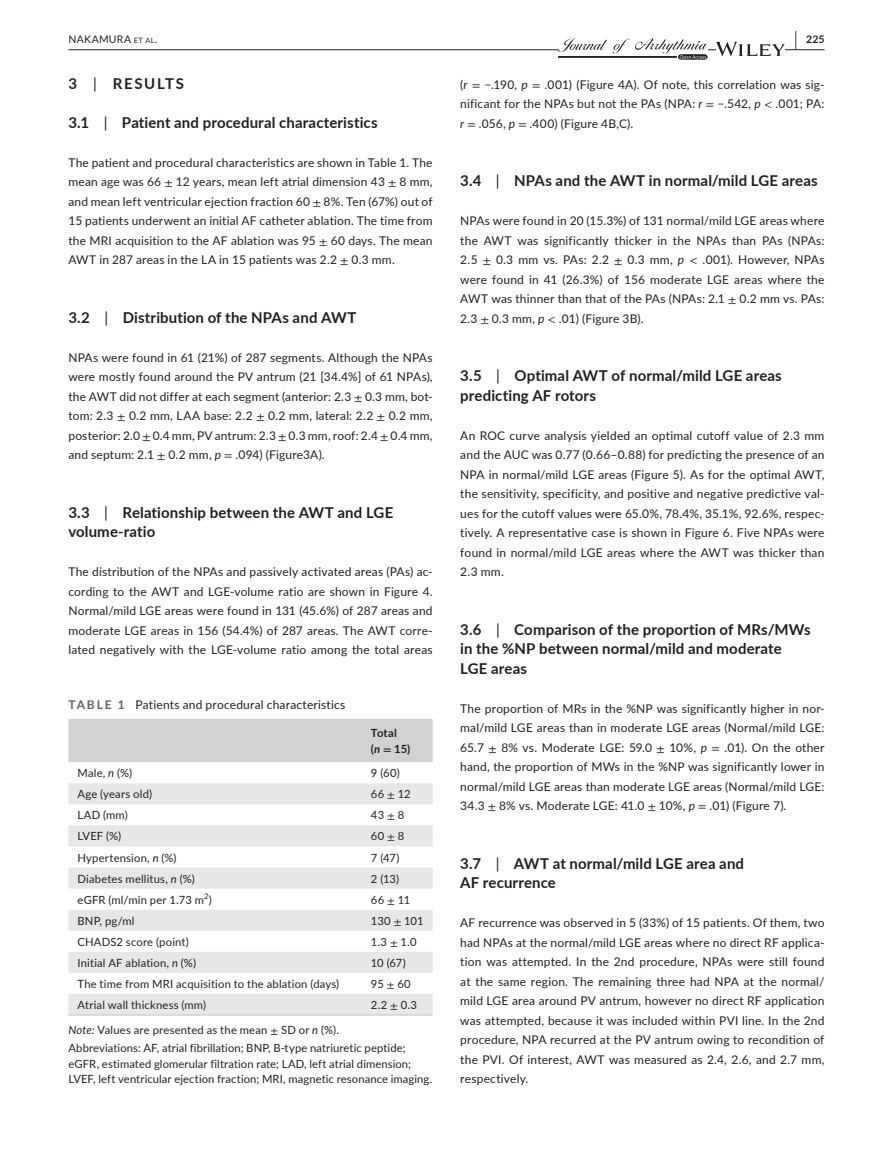
<style>
.page{position:relative;width:893px;height:1174px;background:#fff}
.page>*{position:absolute;margin:0;border:0;box-sizing:border-box;transform-origin:0 0}
.t1{font:700 15px/19.5px "Lato";letter-spacing:.01em;color:#231f20}
.t2{font:700 15px "Lato";letter-spacing:.105em;color:#231f20}
.t3{font:12px/19.5px "Lato";letter-spacing:.015em;color:#231f20;text-align:justify}
.t4{font:11.25px/18px "Lato";letter-spacing:.01em;color:#231f20}
.t5{font:700 11.25px/15.8px "Lato";letter-spacing:.005em;color:#231f20}
.t6{font:10.5px "Lato";letter-spacing:.025em;color:#231f20}
.t7{font:700 10.5px "Lato";color:#231f20}
.t8{font:7.8px "Lato";color:#231f20}
.s1{font-size:7.35px}
.s2{font-size:19.5px}
.s3{font-weight:400}
.s4{font-family:"STIX"}
.s5{font-style:italic}
.s6{font-weight:700;color:#636366}
</style>
<div class="page">
<hr style="left:68px;top:49px;width:756px;height:1px;background:#231f20">
<svg style="left:558px;top:38px;width:150px;height:22px"></svg>
<svg style="left:716px;top:42px;width:69px;height:14px"></svg>
<div style="left:68px;top:719px;width:365px;height:43px;background:#d1d2d4"></div>
<svg style="left:68px;top:783px;width:365px;height:231px;fill:#e6e7e9"></svg>
<hr style="left:68px;top:1014px;width:294px;height:1px;background:#d1d2d4">
<hr style="left:362px;top:1014px;width:71px;height:1px;background:#d1d2d4">
<p class="t6" style="left:68px;top:31px;width:90px">NAKAMURA <span class="s1">et al</span>.</p>
<p class="t7" style="left:795px;top:31px;width:31px"><span class="s2">|</span> 225</p>
<p class="t2" style="left:68px;top:72px;width:117px">3 <span class="s3">|</span> RESULTS</p>
<p class="t1" style="left:68px;top:112px;width:311px">3.1 <span class="s3">|</span> Patient and procedural characteristics</p>
<p class="t3" style="left:68px;top:152px;width:366px">The patient and procedural characteristics are shown in Table 1. The mean age was 66 <span class="s4">±</span> 12 years, mean left atrial dimension 43 <span class="s4">±</span> 8 mm, and mean left ventricular ejection fraction 60 <span class="s4">±</span> 8%. Ten (67%) out of 15 patients underwent an initial AF catheter ablation. The time from the MRI acquisition to the AF ablation was 95 <span class="s4">±</span> 60 days. The mean AWT in 287 areas in the LA in 15 patients was 2.2 <span class="s4">±</span> 0.3 mm.</p>
<p class="t3" style="left:460px;top:74px;width:366px">(<span class="s5">r</span> <span class="s4">=</span> −.190, <span class="s5">p</span> <span class="s4">=</span> .001) (Figure 4A). Of note, this correlation was sig&shy;nificant for the NPAs but not the PAs (NPA: <span class="s5">r</span> <span class="s4">=</span> −.542, <span class="s5">p</span> <span class="s4">&lt;</span> .001; PA: <span class="s5">r</span> <span class="s4">=</span> .056, <span class="s5">p</span> <span class="s4">=</span> .400) (Figure 4B,C).</p>
<p class="t1" style="left:460px;top:170px;width:359px">3.4 <span class="s3">|</span> NPAs and the AWT in normal/mild LGE areas</p>
<p class="t3" style="left:460px;top:210px;width:366px">NPAs were found in 20 (15.3%) of 131 normal/mild LGE areas where the AWT was significantly thicker in the NPAs than PAs (NPAs:<br>2.5 <span class="s4">±</span> 0.3 mm vs. PAs: 2.2 <span class="s4">±</span> 0.3 mm, <span class="s5">p</span> <span class="s4">&lt;</span> .001). However, NPAs were found in 41 (26.3%) of 156 moderate LGE areas where the AWT was thinner than that of the PAs (NPAs: 2.1 <span class="s4">±</span> 0.2 mm vs. PAs:<br>2.3 <span class="s4">±</span> 0.3 mm, <span class="s5">p</span> <span class="s4">&lt;</span> .01) (Figure 3B).</p>
<p class="t1" style="left:68px;top:307px;width:289px">3.2 <span class="s3">|</span> Distribution of the NPAs and AWT</p>
<p class="t3" style="left:68px;top:347px;width:366px">NPAs were found in 61 (21%) of 287 segments. Although the NPAs were mostly found around the PV antrum (21 [34.4%] of 61 NPAs), the AWT did not differ at each segment (anterior: 2.3 <span class="s4">±</span> 0.3 mm, bot&shy;tom: 2.3 <span class="s4">±</span> 0.2 mm, LAA base: 2.2 <span class="s4">±</span> 0.2 mm, lateral: 2.2 <span class="s4">±</span> 0.2 mm, posterior: 2.0 <span class="s4">±</span> 0.4 mm, PV antrum: 2.3 <span class="s4">±</span> 0.3 mm, roof: 2.4 <span class="s4">±</span> 0.4 mm, and septum: 2.1 <span class="s4">±</span> 0.2 mm, <span class="s5">p</span> <span class="s4">=</span> .094) (Figure3A).</p>
<p class="t1" style="left:460px;top:365px;width:323px">3.5 <span class="s3">|</span> Optimal AWT of normal/mild LGE areas predicting AF rotors</p>
<p class="t3" style="left:460px;top:425px;width:366px">An ROC curve analysis yielded an optimal cutoff value of 2.3 mm and the AUC was 0.77 (0.66–0.88) for predicting the presence of an NPA in normal/mild LGE areas (Figure 5). As for the optimal AWT, the sensitivity, specificity, and positive and negative predictive val&shy;ues for the cutoff values were 65.0%, 78.4%, 35.1%, 92.6%, respec&shy;tively. A representative case is shown in Figure 6. Five NPAs were found in normal/mild LGE areas where the AWT was thicker than 2.3 mm.</p>
<p class="t1" style="left:68px;top:502px;width:326px">3.3 <span class="s3">|</span> Relationship between the AWT and LGE volume-ratio</p>
<p class="t3" style="left:68px;top:561px;width:366px">The distribution of the NPAs and passively activated areas (PAs) ac&shy;cording to the AWT and LGE-volume ratio are shown in Figure 4.<br>Normal/mild LGE areas were found in 131 (45.6%) of 287 areas and moderate LGE areas in 156 (54.4%) of 287 areas. The AWT corre&shy;lated negatively with the LGE-volume ratio among the total areas</p>
<p class="t1" style="left:460px;top:619px;width:352px">3.6 <span class="s3">|</span> Comparison of the proportion of MRs/MWs in the %NP between normal/mild and moderate<br>LGE areas</p>
<p class="t3" style="left:460px;top:698px;width:366px">The proportion of MRs in the %NP was significantly higher in nor&shy;mal/mild LGE areas than in moderate LGE areas (Normal/mild LGE:<br>65.7 <span class="s4">±</span> 8% vs. Moderate LGE: 59.0 <span class="s4">±</span> 10%, <span class="s5">p</span> <span class="s4">=</span> .01). On the other hand, the proportion of MWs in the %NP was significantly lower in normal/mild LGE areas than moderate LGE areas (Normal/mild LGE:<br>34.3 <span class="s4">±</span> 8% vs. Moderate LGE: 41.0 <span class="s4">±</span> 10%, <span class="s5">p</span> <span class="s4">=</span> .01) (Figure 7).</p>
<p class="t3" style="left:68px;top:694px;width:278px"><span class="s6">TABLE 1</span> Patients and procedural characteristics</p>
<p class="t5" style="left:371px;top:724px;width:41px">Total<br>(<span class="s5">n</span> <span class="s4">=</span> 15)</p>
<p class="t4" style="left:77px;top:763px;width:56px">Male, <span class="s5">n</span> (%)</p>
<p class="t4" style="left:371px;top:763px;width:30px">9 (60)</p>
<p class="t4" style="left:77px;top:784px;width:76px">Age (years old)</p>
<p class="t4" style="left:371px;top:784px;width:41px">66 <span class="s4">±</span> 12</p>
<p class="t4" style="left:77px;top:806px;width:52px">LAD (mm)</p>
<p class="t4" style="left:371px;top:806px;width:35px">43<span class="s4">±</span>8</p>
<p class="t4" style="left:77px;top:827px;width:45px">LVEF (%)</p>
<p class="t4" style="left:371px;top:827px;width:35px">60<span class="s4">±</span>8</p>
<p class="t4" style="left:77px;top:848px;width:101px">Hypertension, <span class="s5">n</span> (%)</p>
<p class="t4" style="left:371px;top:848px;width:30px">7 (47)</p>
<p class="t4" style="left:77px;top:869px;width:119px">Diabetes mellitus, <span class="s5">n</span> (%)</p>
<p class="t4" style="left:371px;top:869px;width:30px">2 (13)</p>
<p class="t4" style="left:77px;top:890px;width:136px">eGFR (ml/min per 1.73 m )</p>
<p class="t1" style="left:460px;top:853px;width:285px">3.7 <span class="s3">|</span> AWT at normal/mild LGE area and<br>AF recurrence</p>
<p class="t3" style="left:460px;top:912px;width:366px">AF recurrence was observed in 5 (33%) of 15 patients. Of them, two had NPAs at the normal/mild LGE areas where no direct RF applica&shy;tion was attempted. In the 2nd procedure, NPAs were still found at the same region. The remaining three had NPA at the normal/ mild LGE area around PV antrum, however no direct RF application was attempted, because it was included within PVI line. In the 2nd procedure, NPA recurred at the PV antrum owing to recondition of the PVI. Of interest, AWT was measured as 2.4, 2.6, and 2.7 mm, respectively.</p>
<p class="t8" style="left:204px;top:890px;width:6px">2</p>
<p class="t4" style="left:371px;top:890px;width:41px">66 <span class="s4">±</span> 11</p>
<p class="t4" style="left:77px;top:911px;width:59px">BNP, pg/ml</p>
<p class="t4" style="left:371px;top:911px;width:54px">130 <span class="s4">±</span> 101</p>
<p class="t4" style="left:77px;top:932px;width:113px">CHADS2 score (point)</p>
<p class="t4" style="left:371px;top:932px;width:47px">1.3 <span class="s4">±</span> 1.0</p>
<p class="t4" style="left:77px;top:953px;width:120px">Initial AF ablation, <span class="s5">n</span> (%)</p>
<p class="t4" style="left:371px;top:953px;width:36px">10 (67)</p>
<p class="t4" style="left:77px;top:974px;width:263px">The time from MRI acquisition to the ablation (days)</p>
<p class="t4" style="left:371px;top:974px;width:41px">95 <span class="s4">±</span> 60</p>
<p class="t4" style="left:77px;top:995px;width:130px">Atrial wall thickness (mm)</p>
<p class="t4" style="left:371px;top:995px;width:48px">2.2 <span class="s4">±</span> 0.3</p>
<p class="t4" style="left:68px;top:1020px;width:339px"><span class="s5">Note:</span> Values are presented as the mean <span class="s4">±</span> SD or <span class="s5">n</span> (%).<br>Abbreviations: AF, atrial fibrillation; BNP, B-type natriuretic peptide;</p>
<p class="t4" style="left:68px;top:1055px;width:365px;line-height:15.8px">eGFR, estimated glomerular filtration rate; LAD, left atrial dimension;<br>LVEF, left ventricular ejection fraction; MRI, magnetic resonance imaging.</p>
</div>
